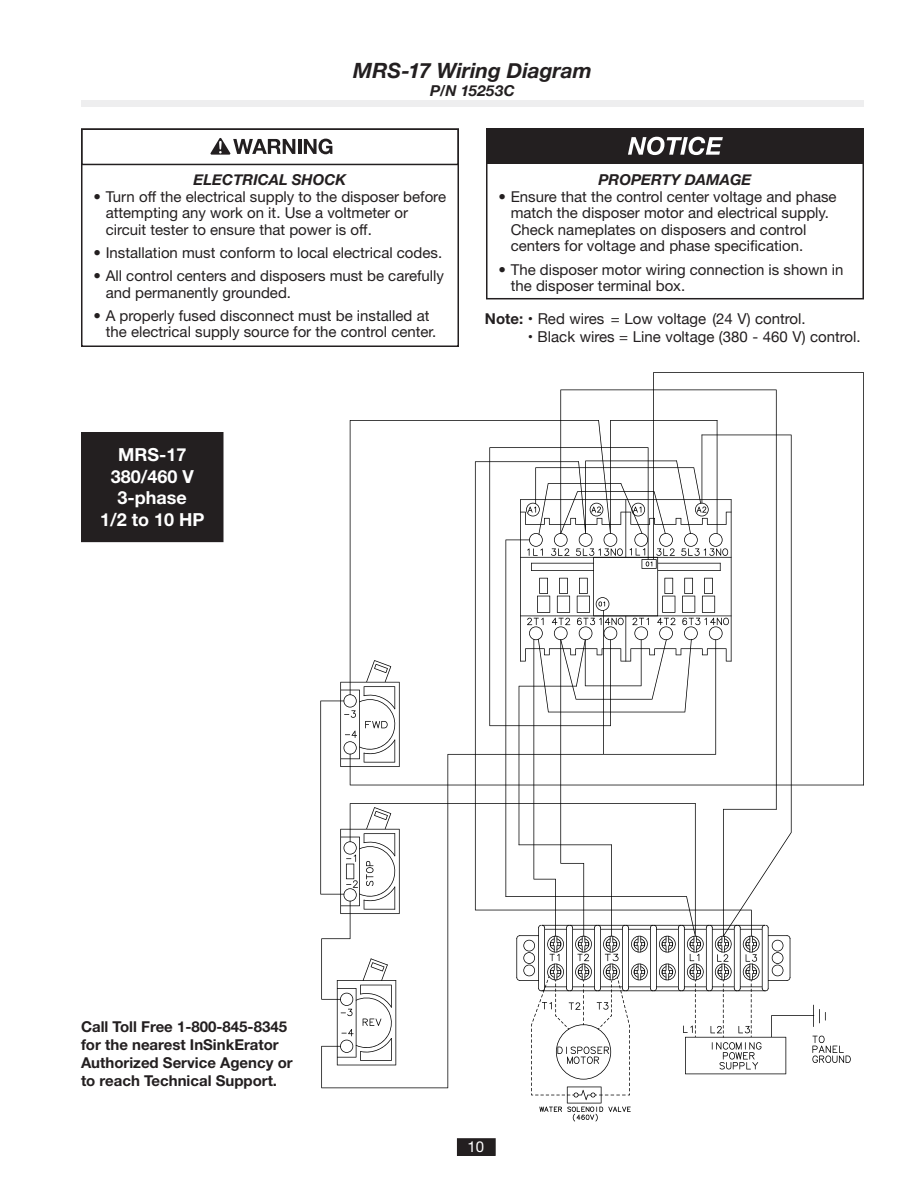
<style>
.page{position:relative;width:918px;height:1188px;background:#fff}
.page>*{position:absolute;margin:0;border:0;box-sizing:border-box;transform-origin:0 0}
.Header1{font:italic 700 21px "Helvetica Neue";color:#231f20}
.Body{font:700 18px "Helvetica Neue";color:#fff}
.Bullets{font:15px/16.5px "Helvetica Neue";color:#231f20}
.Body-2{font:700 15px/18px "Helvetica Neue";color:#231f20}
.Section_Heading{font:15px "Helvetica Neue";color:#231f20}
.Headder_in_box{font:italic 700 15px "Helvetica Neue";color:#231f20}
.Header1-2{font:italic 700 15px "Helvetica Neue";letter-spacing:.025em;color:#231f20}
.t1{font:15px "Helvetica Neue";color:#fff}
.s1{font-weight:700}
</style>
<div class="page">
<div style="left:458px;top:1139px;width:37px;height:16px;background:#231f20"></div>
<div style="left:457px;top:1138px;width:39px;height:18px;border:2px solid #231f20"></div>
<div style="left:88px;top:439px;width:129px;height:96px;background:#231f20"></div>
<div style="left:81px;top:432px;width:143px;height:110px;border:14px solid #231f20"></div>
<div style="left:81px;top:100px;width:783px;height:7px;background:#eeeeef"></div>
<div style="left:81px;top:128px;width:378px;height:219px;border:2px solid #231f20"></div>
<div style="left:486px;top:129px;width:378px;height:170px;border:2px solid #231f20"></div>
<svg style="left:210px;top:138px;width:85px;height:17px"></svg>
<hr style="left:298px;top:139px;width:3px;height:15px;background:#231f20">
<svg style="left:304px;top:139px;width:28px;height:15px"></svg>
<div style="left:81px;top:128px;width:378px;height:37px;border:2px solid #231f20"></div>
<div style="left:486px;top:128px;width:378px;height:36px;background:#231f20"></div>
<svg style="left:628px;top:137px;width:95px;height:18px"></svg>
<svg style="left:539px;top:1107px;width:92px;height:14px"></svg>
<svg style="left:320px;top:390px;width:544px;height:684px"></svg>
<p class="Header1" style="left:353px;top:58px;width:240px">MRS-17 Wiring Diagram</p>
<p class="Header1-2" style="left:430px;top:82px;width:86px">P/N 15253C</p>
<p class="Headder_in_box" style="left:194px;top:170px;width:154px">ELECTRICAL SHOCK</p>
<p class="Bullets" style="left:106px;top:188px;width:342px;text-indent:-12px">• Turn off the electrical supply to the disposer before attempting any work on it. Use a voltmeter or circuit tester to ensure that power is off.</p>
<p class="Bullets" style="left:93px;top:244px;width:350px">• Installation must conform to local electrical codes.</p>
<p class="Bullets" style="left:106px;top:267px;width:340px;text-indent:-12px">• All control centers and disposers must be carefully and permanently grounded.</p>
<p class="Bullets" style="left:106px;top:307px;width:332px;text-indent:-12px">• A properly fused disconnect must be installed at the electrical supply source for the control center.</p>
<p class="Headder_in_box" style="left:599px;top:171px;width:154px">PROPERTY DAMAGE</p>
<p class="Bullets" style="left:511px;top:188px;width:327px;text-indent:-12px">• Ensure that the control center voltage and phase match the disposer motor and electrical supply.<br>Check nameplates on disposers and control centers for voltage and phase specification.</p>
<p class="Bullets" style="left:511px;top:261px;width:334px;text-indent:-12px">• The disposer motor wiring connection is shown in the disposer terminal box.</p>
<p class="Section_Heading" style="left:485px;top:308px;width:322px"><span class="s1">Note:</span> • Red wires = Low voltage (24 V) control.</p>
<p class="Section_Heading" style="left:528px;top:326px;width:334px">• Black wires = Line voltage (380 - 460 V) control.</p>
<p class="Body" style="left:118px;top:444px;width:70px">MRS-17</p>
<p class="Body" style="left:111px;top:465px;width:85px">380/460 V</p>
<p class="Body" style="left:118px;top:487px;width:71px">3-phase</p>
<p class="Body" style="left:100px;top:508px;width:106px">1/2 to 10 HP</p>
<p class="Body-2" style="left:81px;top:1017px;width:208px">Call Toll Free 1-800-845-8345</p>
<p class="Body-2" style="left:81px;top:1035px;width:213px">for the nearest InSinkErator<br>Authorized Service Agency or to reach Technical Support.</p>
<p class="t1" style="left:467px;top:1137px;width:18px">10</p>
</div>
